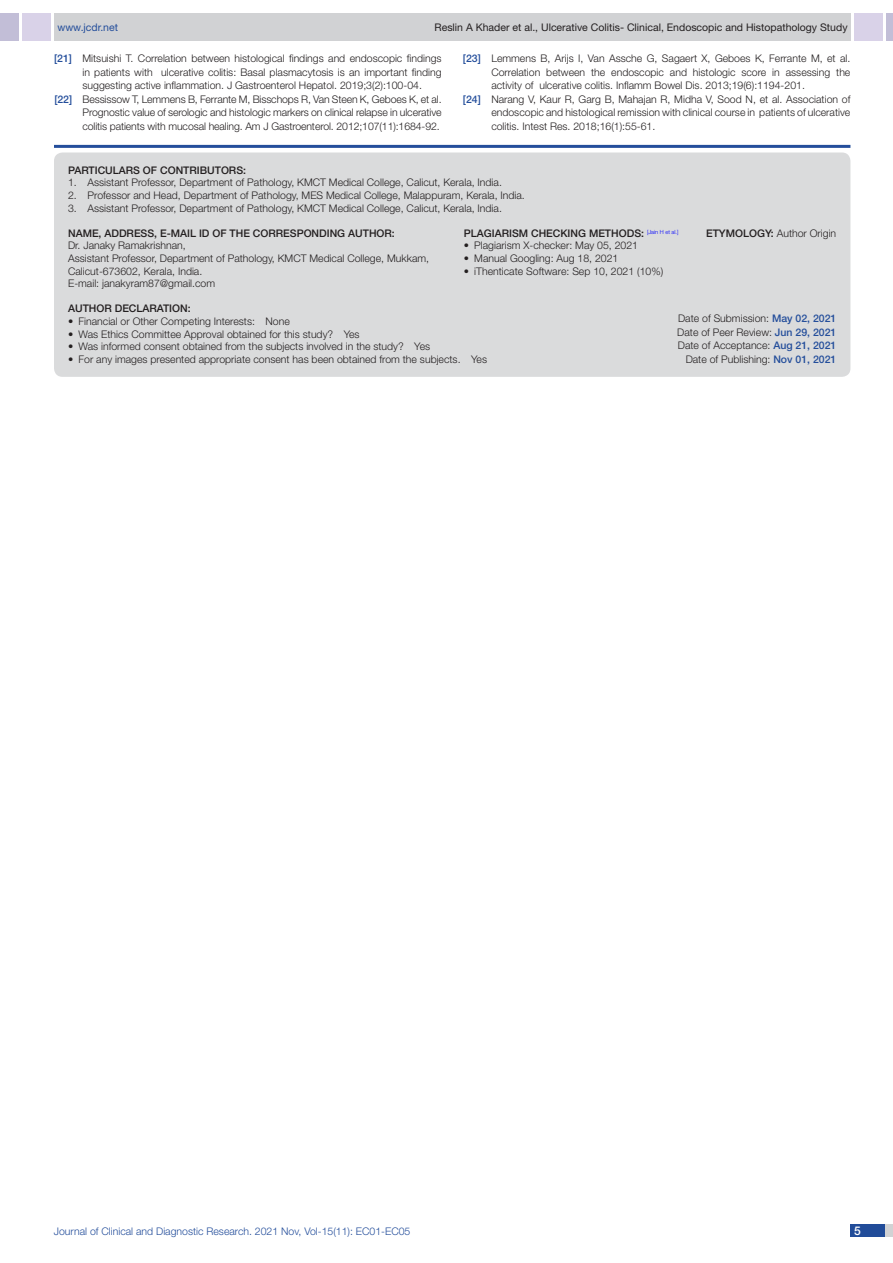
<style>
.page{position:relative;width:893px;height:1263px;background:#fff}
.page>*{position:absolute;margin:0;border:0;box-sizing:border-box;transform-origin:0 0}
.t1{font:500 12px "Helvetica Neue";color:#fff}
.Partic_Contri_Txt{font:300 10.5px "Helvetica Neue";color:#231f20}
.Partic_Contri_Head{font:500 10.5px "Helvetica Neue";color:#231f20}
.tb_txt{font:300 10.5px "Helvetica Neue";color:#231f20}
.t2{font:10.5px "Helvetica Neue";color:#231f20}
.t3{font:300 10.5px "Helvetica Neue";color:#244e9b}
.Partic_Contri_Head-2{font:300 10.5px "Helvetica Neue";color:#231f20}
.t4{font:10.5px "Helvetica Neue";color:#244e9b}
.s1{font-weight:500;color:#244e9b}
.s2{font-weight:500}
</style>
<div class="page">
<div style="left:54px;top:13px;width:796px;height:28px;background:#d1d2d4"></div>
<div style="left:0;top:13px;width:19px;height:28px;background:#c2bed7"></div>
<div style="left:22px;top:13px;width:29px;height:28px;background:#d9d2e8"></div>
<div style="left:886px;top:13px;width:7px;height:28px;background:#c2bed7"></div>
<div style="left:854px;top:13px;width:29px;height:28px;background:#d9d2e8"></div>
<div style="left:850px;top:1224px;width:43px;height:13px;background:#d1d2d4"></div>
<div style="left:850px;top:1224px;width:35px;height:13px;background:#214c99"></div>
<hr style="left:54px;top:145px;width:796px;height:3px;background:#244e9b">
<div style="left:54px;top:152px;width:796px;height:225px;background:#dadbdc;border-radius:9px"></div>
<p class="t4" style="left:57px;top:21px;width:62px">www.jcdr.net</p>
<p class="t2" style="left:434px;top:21px;width:415px">Reslin A Khader et al., Ulcerative Colitis- Clinical, Endoscopic and Histopathology Study</p>
<p class="Partic_Contri_Txt" style="left:54px;top:52px;width:389px"><span class="s1">[21]</span> Mitsuishi T. Correlation between histological findings and endoscopic findings</p>
<p class="Partic_Contri_Txt" style="left:82px;top:66px;width:361px">in patients with ulcerative colitis: Basal plasmacytosis is an important finding</p>
<p class="Partic_Contri_Txt" style="left:82px;top:79px;width:341px">suggesting active inflammation. J Gastroenterol Hepatol. 2019;3(2):100-04.</p>
<p class="Partic_Contri_Txt" style="left:55px;top:93px;width:389px"><span class="s1">[22]</span> Bessissow T, Lemmens B, Ferrante M, Bisschops R, Van Steen K, Geboes K, et al.</p>
<p class="Partic_Contri_Txt" style="left:82px;top:106px;width:361px">Prognostic value of serologic and histologic markers on clinical relapse in ulcerative</p>
<p class="Partic_Contri_Txt" style="left:82px;top:120px;width:359px">colitis patients with mucosal healing. Am J Gastroenterol. 2012;107(11):1684-92.</p>
<p class="Partic_Contri_Txt" style="left:463px;top:52px;width:389px"><span class="s1">[23]</span> Lemmens B, Arijs I, Van Assche G, Sagaert X, Geboes K, Ferrante M, et al.</p>
<p class="Partic_Contri_Txt" style="left:491px;top:66px;width:361px">Correlation between the endoscopic and histologic score in assessing the</p>
<p class="Partic_Contri_Txt" style="left:491px;top:79px;width:315px">activity of ulcerative colitis. Inflamm Bowel Dis. 2013;19(6):1194-201.</p>
<p class="Partic_Contri_Txt" style="left:463px;top:93px;width:389px"><span class="s1">[24]</span> Narang V, Kaur R, Garg B, Mahajan R, Midha V, Sood N, et al. Association of</p>
<p class="Partic_Contri_Txt" style="left:491px;top:106px;width:361px">endoscopic and histological remission with clinical course in patients of ulcerative</p>
<p class="Partic_Contri_Txt" style="left:491px;top:120px;width:165px">colitis. Intest Res. 2018;16(1):55-61.</p>
<p class="Partic_Contri_Head" style="left:68px;top:164px;width:179px">PARTICULARS OF CONTRIBUTORS:</p>
<p class="Partic_Contri_Txt" style="left:68px;top:176px;width:435px">1. Assistant Professor, Department of Pathology, KMCT Medical College, Calicut, Kerala, India.</p>
<p class="Partic_Contri_Txt" style="left:68px;top:189px;width:458px">2. Professor and Head, Department of Pathology, MES Medical College, Malappuram, Kerala, India.</p>
<p class="Partic_Contri_Txt" style="left:68px;top:201px;width:435px">3. Assistant Professor, Department of Pathology, KMCT Medical College, Calicut, Kerala, India.</p>
<p class="Partic_Contri_Head" style="left:464px;top:227px;width:216px">PLAGIARISM CHECKING METHODS: <sup>[Jain</sup> <sup>H</sup> <sup>et</sup> <sup>al.]</sup></p>
<p class="tb_txt" style="left:464px;top:239px;width:176px">• Plagiarism X-checker: May 05, 2021</p>
<p class="tb_txt" style="left:464px;top:252px;width:156px">• Manual Googling: Aug 18, 2021</p>
<p class="tb_txt" style="left:464px;top:265px;width:201px">• iThenticate Software: Sep 10, 2021 (10%)</p>
<p class="Partic_Contri_Head" style="left:68px;top:227px;width:328px">NAME, ADDRESS, E-MAIL ID OF THE CORRESPONDING AUTHOR:</p>
<p class="Partic_Contri_Head-2" style="left:706px;top:227px;width:132px"><span class="s2">ETYMOLOGY:</span> Author Origin</p>
<p class="Partic_Contri_Txt" style="left:68px;top:239px;width:119px">Dr. Janaky Ramakrishnan,</p>
<p class="Partic_Contri_Txt" style="left:68px;top:252px;width:225px">Assistant Professor, Department of Pathology, Kmct</p>
<p class="Partic_Contri_Txt" style="left:309px;top:252px;width:121px">Medical College, Mukkam,</p>
<p class="Partic_Contri_Txt" style="left:68px;top:264px;width:136px">Calicut-673602, Kerala, India.</p>
<p class="Partic_Contri_Txt" style="left:68px;top:277px;width:149px">E-mail: janakyram87@gmail.com</p>
<p class="Partic_Contri_Txt" style="left:678px;top:312px;width:160px">Date of Submission: <span class="s1">MAY 02, 2021</span></p>
<p class="Partic_Contri_Txt" style="left:677px;top:325px;width:161px">Date of Peer Review: <span class="s1">JUN 29, 2021</span></p>
<p class="Partic_Contri_Txt" style="left:678px;top:339px;width:160px">Date of Acceptance: <span class="s1">AUG 21, 2021</span></p>
<p class="Partic_Contri_Txt" style="left:686px;top:352px;width:152px">Date of Publishing: <span class="s1">NOV 01, 2021</span></p>
<p class="Partic_Contri_Head" style="left:68px;top:302px;width:82px">AUTHOR DEC LARATIO</p>
<p class="Partic_Contri_Head" style="left:180px;top:302px;width:12px">N:</p>
<p class="Partic_Contri_Txt" style="left:68px;top:315px;width:223px">• Financial or Other Competing Interests: None</p>
<p class="Partic_Contri_Txt" style="left:68px;top:327px;width:293px">• Was Ethics Committee Approval obtained for this study? Yes</p>
<p class="Partic_Contri_Txt" style="left:68px;top:340px;width:364px">• Was informed consent obtained from the subjects involved in the study? Yes</p>
<p class="Partic_Contri_Txt" style="left:68px;top:353px;width:420px">• For any images presented appropriate consent has been obtained from the subjects. Yes</p>
<p class="t3" style="left:54px;top:1225px;width:358px">Journal of Clinical and Diagnostic Research. 2021 Nov, Vol-15(11): EC01-EC05</p>
<p class="t1" style="left:854px;top:1223px;width:8px">5</p>
</div>
